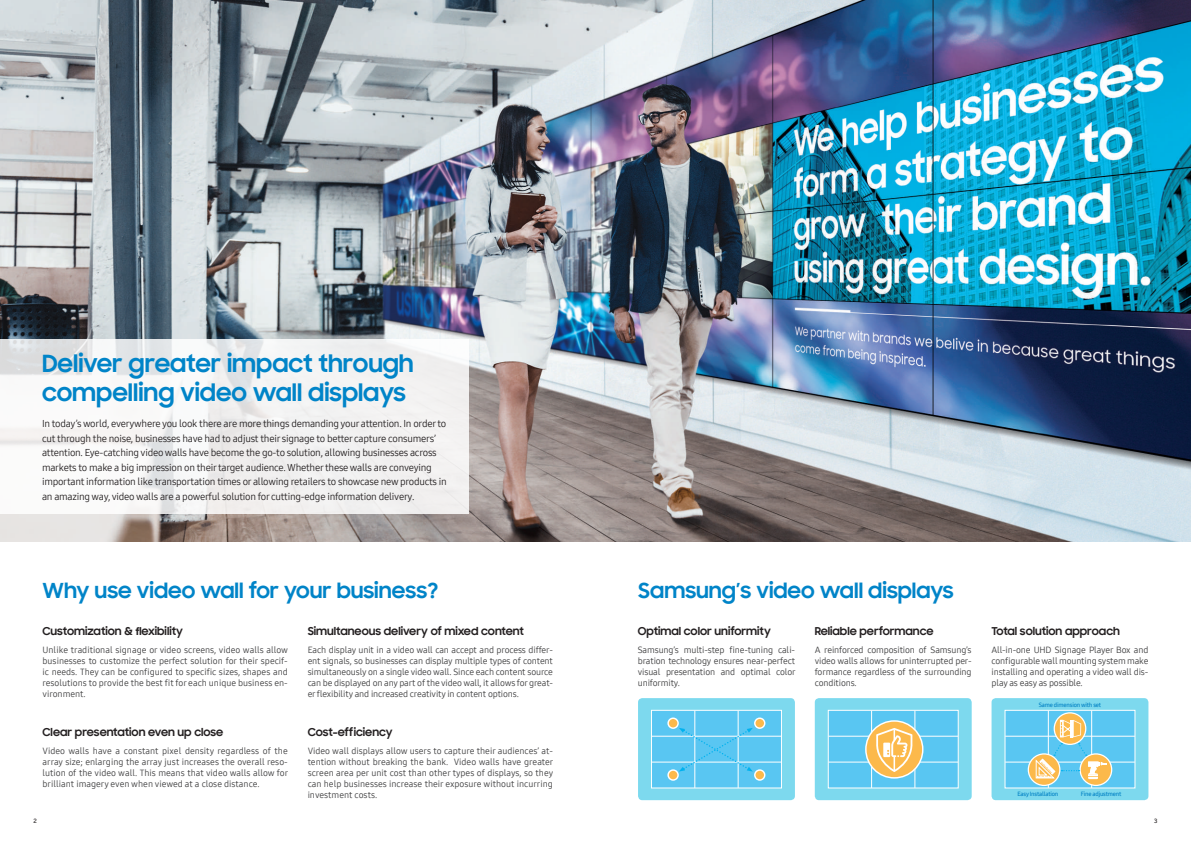
<style>
.page{position:relative;width:1191px;height:842px;background:#fff}
.page>*{position:absolute;margin:0;border:0;box-sizing:border-box;transform-origin:0 0}
.t1{font:700 24px/29px "Samsung Sharp Sans";color:#0084c8}
.t2{font:700 21px "Samsung Sharp Sans";color:#0084c8}
.t3{font:700 11px "Samsung Sharp Sans";color:#231f20}
.t4{font:10px/14.5px "Samsung One Latin 400";letter-spacing:-.025em;color:#231f20}
.t5{font:9px/11px "Samsung One 400";letter-spacing:-.015em;color:#3e3e3f;text-align:justify}
.t6{font:6px "Samsung One Latin 600";letter-spacing:-.03em;color:#007fc3}
.t7{font:500 6px "Samsung Sharp Sans";color:#231f20}
</style>
<div class="page">
<img style="left:0;top:0;width:1191px;height:542px">
<svg style="left:0;top:339px;width:469px;height:175px;fill:#f3f2f2"></svg>
<div style="left:638px;top:698px;width:157px;height:102px;background:#7dd9ee;border-radius:4px"></div>
<svg style="left:814px;top:698px;width:157px;height:102px;background:#82daee"></svg>
<svg style="left:991px;top:698px;width:157px;height:102px;background:#81daee"></svg>
<div style="left:651px;top:710px;width:131px;height:78px;background:#59c6f2;border:1px solid #fff"></div>
<hr style="left:651px;top:736px;width:130px;height:1px;background:#fff">
<hr style="left:651px;top:762px;width:130px;height:1px;background:#fff">
<hr style="left:694px;top:710px;width:1px;height:78px;background:#fff">
<hr style="left:738px;top:710px;width:1px;height:78px;background:#fff">
<svg style="left:755px;top:718px;width:9px;height:10px"></svg>
<div style="left:754px;top:717px;width:11px;height:12px;border:1px solid #fff;border-radius:50%"></div>
<svg style="left:755px;top:770px;width:9px;height:10px"></svg>
<div style="left:754px;top:769px;width:11px;height:12px;border:1px solid #fff;border-radius:50%"></div>
<svg style="left:668px;top:718px;width:10px;height:10px"></svg>
<div style="left:667px;top:717px;width:12px;height:12px;border:1px solid #fff;border-radius:50%"></div>
<svg style="left:668px;top:770px;width:10px;height:10px"></svg>
<div style="left:667px;top:769px;width:12px;height:12px;border:1px solid #fff;border-radius:50%"></div>
<div style="left:827px;top:710px;width:131px;height:78px;background:#59c6f2;border:1px solid #fff"></div>
<hr style="left:828px;top:736px;width:130px;height:1px;background:#fff">
<hr style="left:828px;top:762px;width:130px;height:1px;background:#fff">
<hr style="left:871px;top:710px;width:1px;height:78px;background:#fff">
<hr style="left:914px;top:710px;width:1px;height:78px;background:#fff">
<div style="left:1004px;top:710px;width:131px;height:78px;background:#59c6f2;border:1px solid #fff"></div>
<hr style="left:1005px;top:736px;width:129px;height:1px;background:#fff">
<hr style="left:1005px;top:762px;width:129px;height:1px;background:#fff">
<hr style="left:1048px;top:710px;width:1px;height:78px;background:#fff">
<hr style="left:1091px;top:710px;width:1px;height:78px;background:#fff">
<svg style="left:865px;top:720px;width:58px;height:58px"></svg>
<svg style="left:1054px;top:713px;width:31px;height:31px"></svg>
<div style="left:1053px;top:712px;width:33px;height:33px;border:1px solid #fff;border-radius:50%"></div>
<svg style="left:1060px;top:720px;width:21px;height:17px"></svg>
<svg style="left:1028px;top:754px;width:31px;height:31px"></svg>
<div style="left:1027px;top:753px;width:33px;height:33px;border:1px solid #fff;border-radius:50%"></div>
<svg style="left:1080px;top:754px;width:31px;height:31px"></svg>
<div style="left:1079px;top:753px;width:33px;height:33px;border:1px solid #fff;border-radius:50%"></div>
<svg style="left:1035px;top:743px;width:71px;height:36px"></svg>
<svg style="left:876px;top:728px;width:36px;height:44px;background:#fccd7f"></svg>
<svg style="left:679px;top:728px;width:74px;height:43px"></svg>
<h1 class="t1" style="left:42px;top:347px;width:373px">Deliver greater impact through compelling video wall displays</h1>
<p class="t4" style="left:42px;top:416px;width:406px">In today’s world, everywhere you look there are more things demanding your attention. In order to cut through the noise, businesses have had to adjust their signage to better capture consumers’ attention. Eye-catching video walls have become the go-to solution, allowing businesses across markets to make a big impression on their target audience. Whether these walls are conveying important information like transportation times or allowing retailers to showcase new products in an amazing way, video walls are a powerful solution for cutting-edge information delivery.</p>
<h2 class="t2" style="left:43px;top:575px;width:397px">Why use video wall for your business?</h2>
<h2 class="t2" style="left:638px;top:575px;width:317px">Samsung’s video wall displays</h2>
<p class="t3" style="left:43px;top:623px;width:142px">Customization &amp; flexibility</p>
<p class="t5" style="left:43px;top:644px;width:247px">Unlike traditional signage or video screens, video walls allow businesses to customize the perfect solution for their specif&shy;ic needs. They can be configured to specific sizes, shapes and resolutions to provide the best fit for each unique business en&shy;vironment.</p>
<p class="t3" style="left:308px;top:623px;width:218px">Simultaneous delivery of mixed content</p>
<p class="t5" style="left:308px;top:644px;width:247px">Each display unit in a video wall can accept and process differ&shy;ent signals, so businesses can display multiple types of content simultaneously on a single video wall. Since each content source can be displayed on any part of the video wall, it allows for great&shy;er flexibility and increased creativity in content options.</p>
<p class="t3" style="left:638px;top:623px;width:134px">Optimal color uniformity</p>
<p class="t5" style="left:638px;top:644px;width:159px">Samsung’s multi-step fine-tuning cali&shy;bration technology ensures near-perfect visual presentation and optimal color uniformity.</p>
<p class="t3" style="left:814px;top:623px;width:120px">Reliable performance</p>
<p class="t5" style="left:814px;top:644px;width:158px">A reinforced composition of Samsung’s video walls allows for uninterrupted per&shy;formance regardless of the surrounding conditions.</p>
<p class="t3" style="left:43px;top:724px;width:182px">Clear presentation even up close</p>
<p class="t5" style="left:43px;top:746px;width:247px">Video walls have a constant pixel density regardless of the array size; enlarging the array just increases the overall reso&shy;lution of the video wall. This means that video walls allow for brilliant imagery even when viewed at a close distance.</p>
<p class="t3" style="left:308px;top:724px;width:86px">Cost-eff iciency</p>
<p class="t5" style="left:308px;top:746px;width:247px">Video wall displays allow users to capture their audiences’ at&shy;tention without breaking the bank. Video walls have greater screen area per unit cost than other types of displays, so they can help businesses increase their exposure without incurring investment costs.</p>
<p class="t3" style="left:991px;top:623px;width:130px">Total solution approach</p>
<p class="t5" style="left:991px;top:644px;width:158px">All-in-one UHD Signage Player Box and configurable wall mounting system make installing and operating a video wall dis&shy;play as easy as possible.</p>
<p class="t6" style="left:1038px;top:701px;width:64px">Same dimension with set</p>
<p class="t6" style="left:1017px;top:790px;width:42px">Easy Installation</p>
<p class="t6" style="left:1080px;top:790px;width:42px">Fine adjustment</p>
<p class="t7" style="left:33px;top:817px;width:5px">2</p>
<p class="t7" style="left:1154px;top:817px;width:5px">3</p>
</div>
